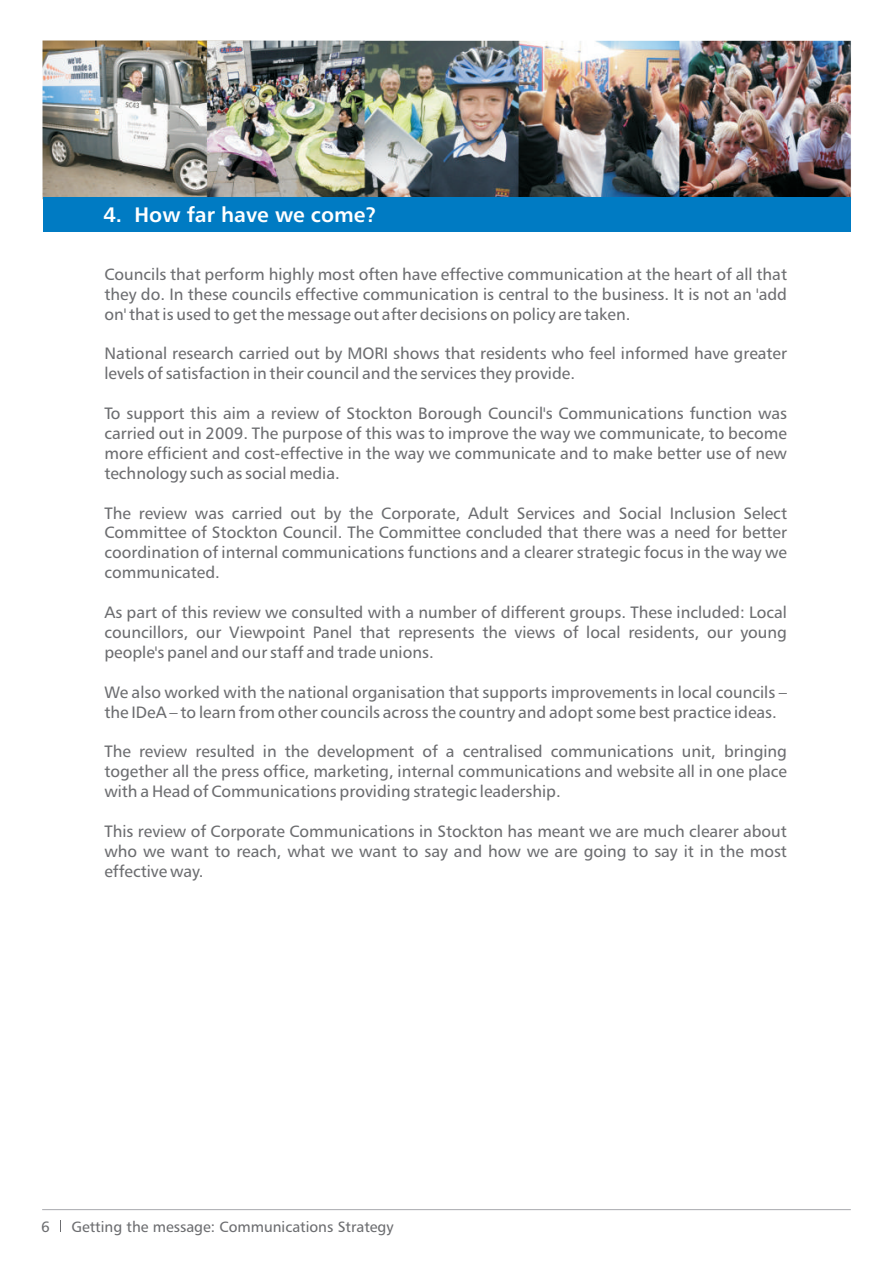
<style>
.page{position:relative;width:893px;height:1263px;background:#fff}
.page>*{position:absolute;margin:0;border:0;box-sizing:border-box;transform-origin:0 0}
.t1{font:21px "Humanist 777 BT Roman B,Bold";color:#fff}
.t2{font:16.5px/20px "Humanist 777 BT Roman B";color:#6c6d70;text-align:justify}
.t3{font:15px "Humanist 777 BT Roman B";color:#6c6d70}
</style>
<div class="page">
<img style="left:43px;top:41px;width:808px;height:158px">
<hr style="left:42px;top:1209px;width:809px;height:1px;background:#a8a9ad">
<div style="left:43px;top:197px;width:807px;height:35px;background:#007bc3"></div>
<svg style="left:60px;top:1220px;width:1px;height:12px"></svg>
<p class="t1" style="left:103px;top:206px;width:275px">4. How far have we come?</p>
<p class="t2" style="left:104px;top:265px;width:684px">Councils that perform highly most often have effective communication at the heart of all that they do. In these councils effective communication is central to the business. It is not an 'add on' that is used to get the message out after decisions on policy are taken.</p>
<p class="t2" style="left:104px;top:345px;width:684px">National research carried out by MORI shows that residents who feel informed have greater levels of satisfaction in their council and the services they provide.</p>
<p class="t2" style="left:104px;top:405px;width:684px">To support this aim a review of Stockton Borough Council's Communications function was carried out in 2009. The purpose of this was to improve the way we communicate, to become more efficient and cost-effective in the way we communicate and to make better use of new technology such as social media.</p>
<p class="t2" style="left:104px;top:504px;width:684px">The review was carried out by the Corporate, Adult Services and Social Inclusion Select Committee of Stockton Council. The Committee concluded that there was a need for better coordination of internal communications functions and a clearer strategic focus in the way we communicated.</p>
<p class="t2" style="left:104px;top:604px;width:684px">As part of this review we consulted with a number of different groups. These included: Local councillors, our Viewpoint Panel that represents the views of local residents, our young people's panel and our staff and trade unions.</p>
<p class="t2" style="left:104px;top:683px;width:684px">We also worked with the national organisation that supports improvements in local councils – the IDeA – to learn from other councils across the country and adopt some best practice ideas.</p>
<p class="t2" style="left:104px;top:743px;width:684px">The review resulted in the development of a centralised communications unit, bringing together all the press office, marketing, internal communications and website all in one place with a Head of Communications providing strategic leadership.</p>
<p class="t2" style="left:104px;top:823px;width:684px">This review of Corporate Communications in Stockton has meant we are much clearer about who we want to reach, what we want to say and how we are going to say it in the most effective way.</p>
<p class="t3" style="left:41px;top:1220px;width:10px">6</p>
<p class="t3" style="left:71px;top:1220px;width:324px">Getting the message: Communications Strategy</p>
</div>
